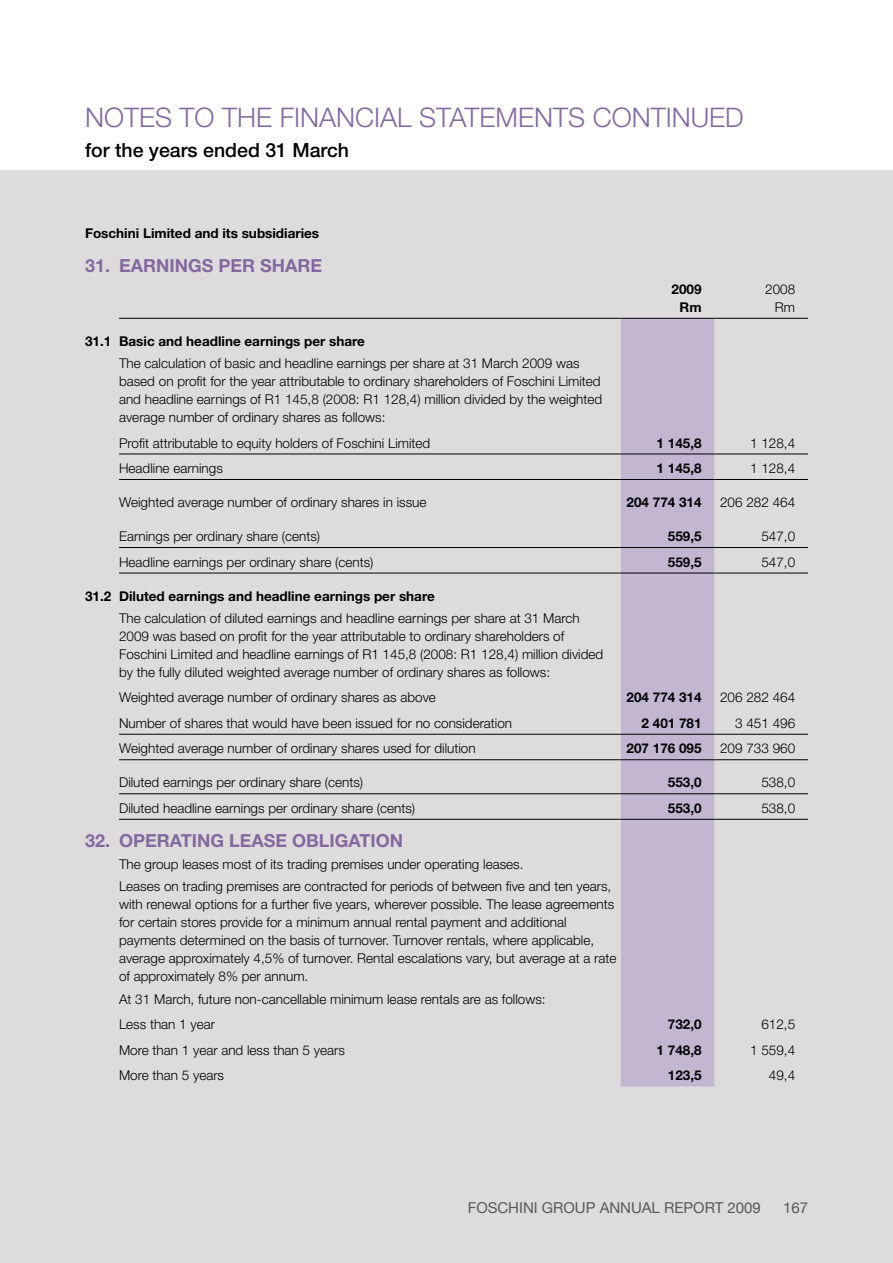
<style>
.page{position:relative;width:893px;height:1263px;background:#fff}
.page>*{position:absolute;margin:0;border:0;box-sizing:border-box;transform-origin:0 0}
.t1{font:300 27px "Helvetica Neue";color:#8469a0}
.t2{font:500 19.5px "Helvetica Neue";color:#000}
.t3{font:700 18px "Helvetica Neue";color:#8469a0}
.t4{font:15px "Helvetica Neue";color:#58595b}
.t5{font:300 13.5px/18px "Helvetica Neue";color:#000}
.t6{font:700 13.5px/18px "Helvetica Neue";color:#000;text-align:center}
</style>
<div class="page">
<div style="left:0;top:170px;width:893px;height:1093px;background:#dedbdc"></div>
<div style="left:621px;top:319px;width:93px;height:767px;background:#c2b6d1"></div>
<hr style="left:119px;top:318px;width:502px;height:1px;background:#000">
<hr style="left:621px;top:318px;width:93px;height:1px;background:#000">
<hr style="left:714px;top:318px;width:94px;height:1px;background:#000">
<hr style="left:119px;top:793px;width:502px;height:1px;background:#000">
<hr style="left:621px;top:793px;width:93px;height:1px;background:#000">
<hr style="left:714px;top:793px;width:94px;height:1px;background:#000">
<hr style="left:119px;top:819px;width:502px;height:1px;background:#000">
<hr style="left:621px;top:819px;width:93px;height:1px;background:#000">
<hr style="left:714px;top:819px;width:94px;height:1px;background:#000">
<hr style="left:119px;top:734px;width:502px;height:1px;background:#000">
<hr style="left:621px;top:734px;width:93px;height:1px;background:#000">
<hr style="left:714px;top:734px;width:94px;height:1px;background:#000">
<hr style="left:119px;top:759px;width:502px;height:1px;background:#000">
<hr style="left:621px;top:759px;width:93px;height:1px;background:#000">
<hr style="left:714px;top:759px;width:94px;height:1px;background:#000">
<hr style="left:119px;top:547px;width:502px;height:1px;background:#000">
<hr style="left:621px;top:547px;width:93px;height:1px;background:#000">
<hr style="left:714px;top:547px;width:94px;height:1px;background:#000">
<hr style="left:119px;top:573px;width:502px;height:1px;background:#000">
<hr style="left:621px;top:573px;width:93px;height:1px;background:#000">
<hr style="left:714px;top:573px;width:94px;height:1px;background:#000">
<hr style="left:119px;top:454px;width:502px;height:1px;background:#000">
<hr style="left:621px;top:454px;width:93px;height:1px;background:#000">
<hr style="left:714px;top:454px;width:94px;height:1px;background:#000">
<hr style="left:119px;top:479px;width:502px;height:1px;background:#000">
<hr style="left:621px;top:479px;width:93px;height:1px;background:#000">
<hr style="left:714px;top:479px;width:94px;height:1px;background:#000">
<h1 class="t1" style="left:85px;top:108px;width:660px">NOTES TO THE FINANCIAL STATEMENTS CONTINUED</h1>
<h2 class="t2" style="left:85px;top:143px;width:266px">for the years ended 31 March</h2>
<p class="t6" style="left:85px;top:225px;width:236px">Foschini Limited and its subsidiaries</p>
<h3 class="t3" style="left:85px;top:259px;width:239px">31. EARNINGS PER SHARE</h3>
<p class="t6" style="left:672px;top:281px;width:32px">2009<br>Rm</p>
<p class="t5" style="left:765px;top:281px;width:32px;text-align:right">2008<br>Rm</p>
<p class="t6" style="left:85px;top:333px;width:281px">31.1 Basic and headline earnings per share</p>
<p class="t5" style="left:119px;top:355px;width:485px">The calculation of basic and headline earnings per share at 31 March 2009 was based on profit for the year attributable to ordinary shareholders of Foschini Limited and headline earnings of R1 145,8 (2008: R1 128,4) million divided by the weighted average number of ordinary shares as follows:</p>
<p class="t5" style="left:119px;top:435px;width:313px">Profit attributable to equity holders of Foschini Limited</p>
<p class="t6" style="left:657px;top:435px;width:47px">1 145,8</p>
<p class="t5" style="left:750px;top:435px;width:47px">1 128,4</p>
<p class="t5" style="left:119px;top:461px;width:105px">Headline earnings</p>
<p class="t6" style="left:657px;top:460px;width:47px">1 145,8</p>
<p class="t5" style="left:750px;top:461px;width:47px">1 128,4</p>
<p class="t5" style="left:119px;top:495px;width:309px">Weighted average number of ordinary shares in issue</p>
<p class="t6" style="left:627px;top:494px;width:77px">204 774 314</p>
<p class="t5" style="left:720px;top:495px;width:77px">206 282 464</p>
<p class="t5" style="left:119px;top:529px;width:203px">Earnings per ordinary share (cents)</p>
<p class="t6" style="left:668px;top:528px;width:35px">559,5</p>
<p class="t5" style="left:761px;top:529px;width:35px">547,0</p>
<p class="t5" style="left:119px;top:554px;width:256px">Headline earnings per ordinary share (cents)</p>
<p class="t6" style="left:668px;top:554px;width:35px">559,5</p>
<p class="t5" style="left:761px;top:554px;width:35px">547,0</p>
<p class="t6" style="left:85px;top:588px;width:351px">31.2 Diluted earnings and headline earnings per share</p>
<p class="t5" style="left:119px;top:610px;width:486px">The calculation of diluted earnings and headline earnings per share at 31 March 2009 was based on profit for the year attributable to ordinary shareholders of Foschini Limited and headline earnings of R1 145,8 (2008: R1 128,4) million divided by the fully diluted weighted average number of ordinary shares as follows:</p>
<p class="t5" style="left:119px;top:690px;width:318px">Weighted average number of ordinary shares as above</p>
<p class="t6" style="left:627px;top:690px;width:77px">204 774 314</p>
<p class="t5" style="left:720px;top:690px;width:77px">206 282 464</p>
<p class="t5" style="left:119px;top:715px;width:395px">Number of shares that would have been issued for no consideration</p>
<p class="t6" style="left:642px;top:715px;width:62px">2 401 781</p>
<p class="t5" style="left:735px;top:715px;width:62px">3 451 496</p>
<p class="t5" style="left:119px;top:741px;width:358px">Weighted average number of ordinary shares used for dilution</p>
<p class="t6" style="left:627px;top:741px;width:77px">207 176 095</p>
<p class="t5" style="left:720px;top:741px;width:77px">209 733 960</p>
<p class="t5" style="left:119px;top:775px;width:246px">Diluted earnings per ordinary share (cents)</p>
<p class="t6" style="left:668px;top:775px;width:35px">553,0</p>
<p class="t5" style="left:761px;top:775px;width:35px">538,0</p>
<p class="t5" style="left:119px;top:800px;width:298px">Diluted headline earnings per ordinary share (cents)</p>
<p class="t6" style="left:668px;top:800px;width:35px">553,0</p>
<p class="t5" style="left:761px;top:800px;width:35px">538,0</p>
<h3 class="t3" style="left:85px;top:834px;width:319px">32. OPERATING LEASE OBLIGATION</h3>
<p class="t5" style="left:119px;top:854px;width:494px;line-height:22.2px">The group leases most of its trading premises under operating leases.<br>Leases on trading premises are contracted for periods of between five and ten years,</p>
<p class="t5" style="left:119px;top:897px;width:499px">with renewal options for a further five years, wherever possible. The lease agreements for certain stores provide for a minimum annual rental payment and additional payments determined on the basis of turnover. Turnover rentals, where applicable, average approximately 4,5% of turnover. Rental escalations vary, but average at a rate of approximately 8% per annum.</p>
<p class="t5" style="left:119px;top:987px;width:428px;line-height:25.5px">At 31 March, future non-cancellable minimum lease rentals are as follows:<br>Less than 1 year</p>
<p class="t6" style="left:668px;top:1016px;width:35px">732,0</p>
<p class="t5" style="left:761px;top:1016px;width:35px">612,5</p>
<p class="t5" style="left:119px;top:1042px;width:227px">More than 1 year and less than 5 years</p>
<p class="t6" style="left:657px;top:1042px;width:47px">1 748,8</p>
<p class="t5" style="left:750px;top:1042px;width:47px">1 559,4</p>
<p class="t5" style="left:119px;top:1067px;width:107px">More than 5 years</p>
<p class="t6" style="left:668px;top:1067px;width:35px">123,5</p>
<p class="t5" style="left:769px;top:1067px;width:28px">49,4</p>
<p class="t4" style="left:468px;top:1199px;width:295px">FOSCHINI GROUP ANNUAL REPORT 2009</p>
<p class="t4" style="left:783px;top:1199px;width:27px">167</p>
</div>
